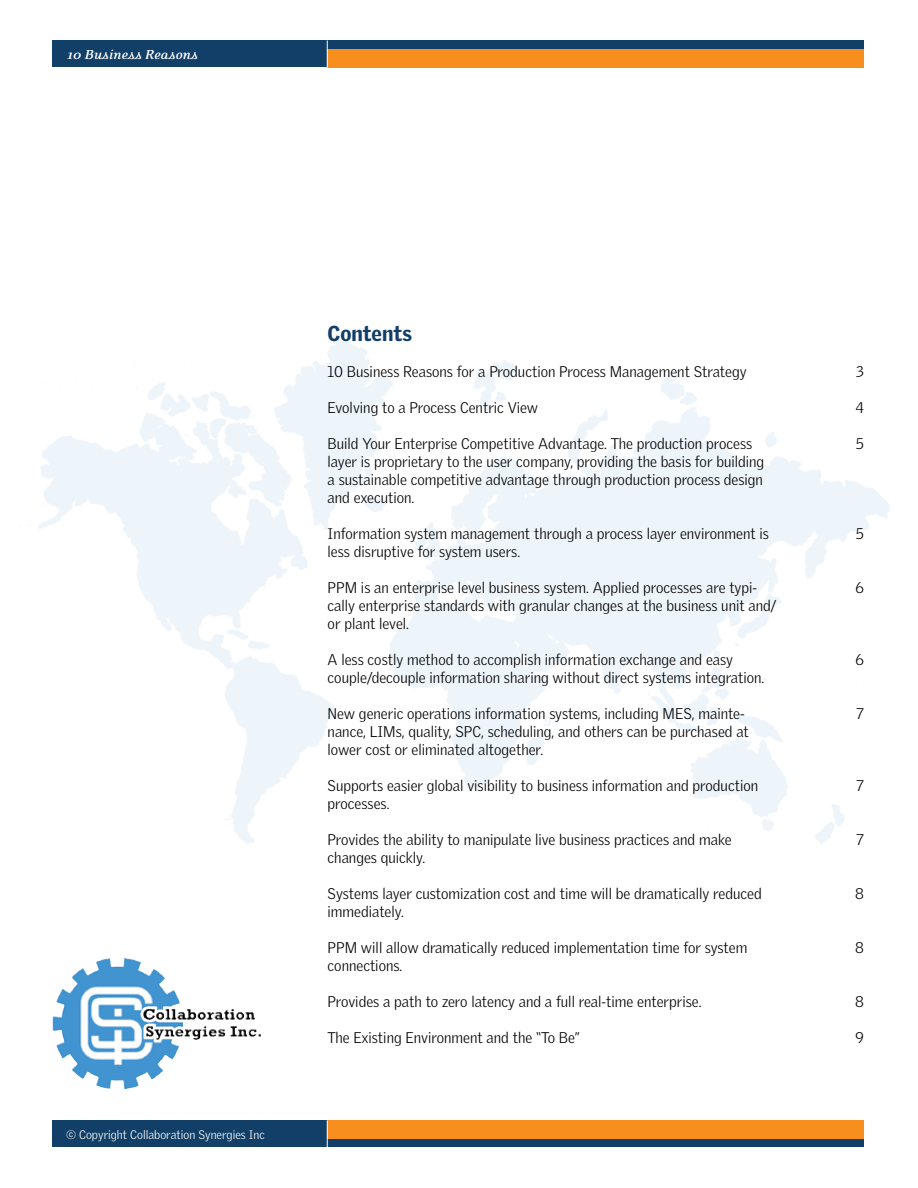
<style>
.page{position:relative;width:918px;height:1188px;background:#fff}
.page>*{position:absolute;margin:0;border:0;box-sizing:border-box;transform-origin:0 0}
.t1{font:900 21px "Griffith Gothic";color:#113f67}
.t2{font:300 15px/18px "Griffith Gothic";color:#000}
.t3{font:italic 700 15px "Eidetic Neo";color:#fff}
.t4{font:300 12px "Griffith Gothic";color:#fff}
</style>
<div class="page">
<img style="left:71px;top:958px;width:53px;height:34px">
<div style="left:53px;top:1120px;width:811px;height:28px;background:#113f67"></div>
<div style="left:328px;top:1120px;width:536px;height:19px;background:#f78e1e"></div>
<svg style="left:327px;top:1120px;width:1px;height:28px"></svg>
<div style="left:53px;top:40px;width:811px;height:28px;background:#113f67"></div>
<div style="left:328px;top:49px;width:536px;height:19px;background:#f78e1e"></div>
<svg style="left:327px;top:40px;width:1px;height:28px"></svg>
<p class="t3" style="left:67px;top:47px;width:132px">10 Business Reasons</p>
<p class="t4" style="left:66px;top:1128px;width:200px">© Copyright Collaboration Synergies Inc</p>
<h1 class="t1" style="left:328px;top:321px;width:86px">Contents</h1>
<p class="t2" style="left:328px;top:362px;width:421px">10 Business Reasons for a Production Process Management Strategy</p>
<p class="t2" style="left:328px;top:398px;width:212px">Evolving to a Process Centric View</p>
<p class="t2" style="left:328px;top:434px;width:438px">Build Your Enterprise Competitive Advantage. The production process layer is proprietary to the user company, providing the basis for building a sustainable competitive advantage through production process design and execution.</p>
<p class="t2" style="left:328px;top:524px;width:443px">Information system management through a process layer environment is less disruptive for system users.</p>
<p class="t2" style="left:328px;top:578px;width:450px">PPM is an enterprise level business system. Applied processes are typi&shy;cally enterprise standards with granular changes at the business unit and/ or plant level.</p>
<p class="t2" style="left:328px;top:650px;width:438px">A less costly method to accomplish information exchange and easy couple/decouple information sharing without direct systems integration.</p>
<p class="t2" style="left:328px;top:704px;width:423px">New generic operations information systems, including MES, mainte&shy;nance, LIMs, quality, SPC, scheduling, and others can be purchased at lower cost or eliminated altogether.</p>
<p class="t2" style="left:328px;top:776px;width:432px">Supports easier global visibility to business information and production processes.</p>
<p class="t2" style="left:328px;top:830px;width:405px">Provides the ability to manipulate live business practices and make changes quickly.</p>
<p class="t2" style="left:328px;top:884px;width:436px">Systems layer customization cost and time will be dramatically reduced immediately.</p>
<p class="t2" style="left:328px;top:938px;width:421px">PPM will allow dramatically reduced implementation time for system connections.</p>
<p class="t2" style="left:328px;top:992px;width:375px">Provides a path to zero latency and a full real-time enterprise.</p>
<p class="t2" style="left:328px;top:1028px;width:254px">The Existing Environment and the “To Be”</p>
<p class="t2" style="left:856px;top:362px;width:9px">3</p>
<p class="t2" style="left:855px;top:398px;width:10px">4</p>
<p class="t2" style="left:856px;top:434px;width:10px">5</p>
<p class="t2" style="left:856px;top:524px;width:10px">5</p>
<p class="t2" style="left:856px;top:578px;width:10px">6</p>
<p class="t2" style="left:856px;top:650px;width:10px">6</p>
<p class="t2" style="left:857px;top:704px;width:9px">7</p>
<p class="t2" style="left:857px;top:776px;width:9px">7</p>
<p class="t2" style="left:857px;top:830px;width:9px">7</p>
<p class="t2" style="left:855px;top:884px;width:10px">8</p>
<p class="t2" style="left:855px;top:938px;width:10px">8</p>
<p class="t2" style="left:855px;top:992px;width:10px">8</p>
<p class="t2" style="left:856px;top:1028px;width:10px">9</p>
</div>
